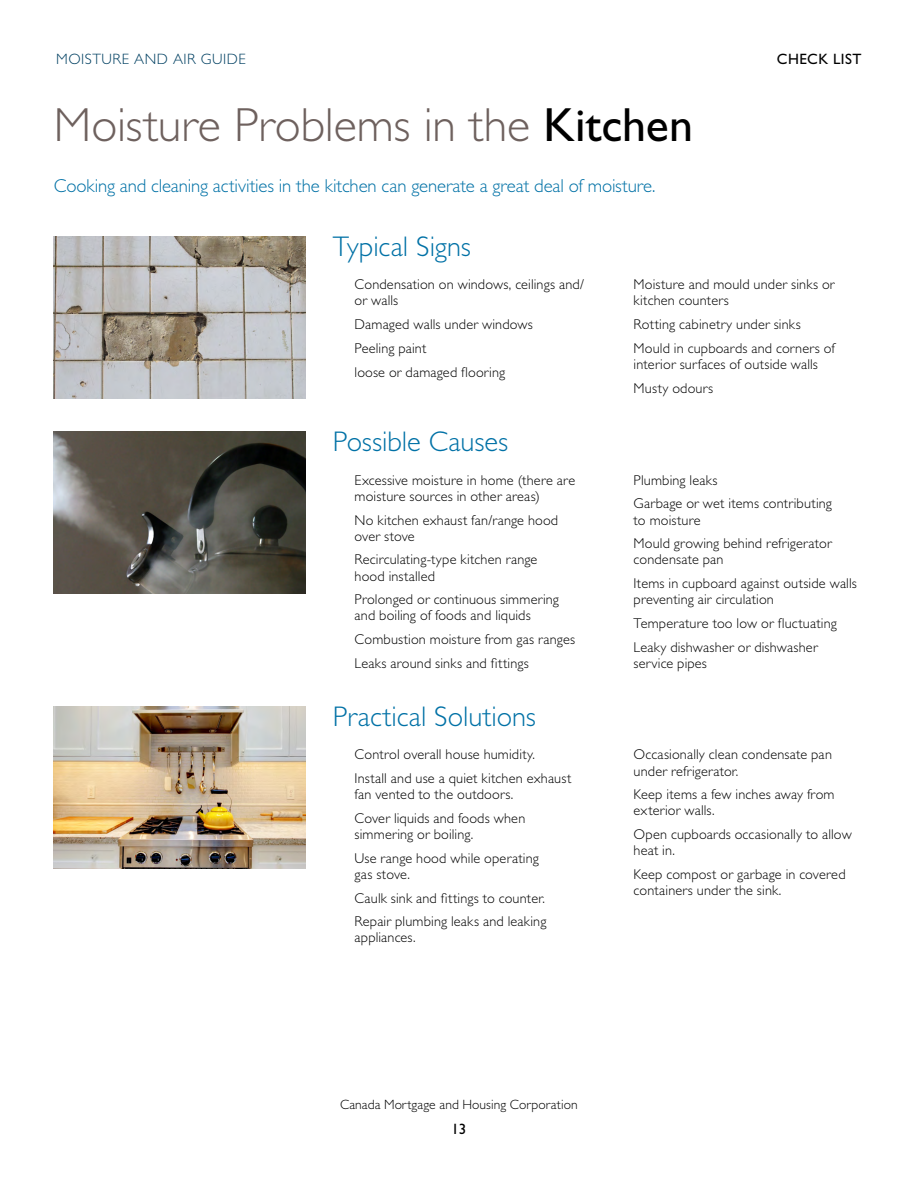
<style>
.page{position:relative;width:918px;height:1188px;background:#fff}
.page>*{position:absolute;margin:0;border:0;box-sizing:border-box;transform-origin:0 0}
.Head_A_-_Opening_-_3{font:300 48px "Gill Sans Std";letter-spacing:-.005em;color:#6e615e}
.Head_B_-_Check_List{font:300 28.5px "Gill Sans Std";color:#0071a6}
.Text_-_into_Blue_-_1{font:300 18.75px "Gill Sans Std";letter-spacing:-.005em;color:#0071a6}
.t1{font:300 15px "Gill Sans Std";letter-spacing:.035em;color:#004062}
.t2{font:15px "Gill Sans Std";letter-spacing:.03em;color:#000}
.t3{font:300 14.25px/23.7px "Gill Sans Std";letter-spacing:.01em;color:#000}
.t4{font:300 13.5px "Gill Sans Std";letter-spacing:.01em;color:#000}
.s1{font-weight:400;color:#000}
</style>
<div class="page">
<img style="left:54px;top:236px;width:252px;height:162px">
<img style="left:54px;top:432px;width:252px;height:162px">
<img style="left:54px;top:706px;width:252px;height:162px">
<p class="t1" style="left:56px;top:51px;width:191px">MOISTURE AND AIR GUIDE</p>
<p class="t2" style="left:777px;top:51px;width:86px">CHECK LIST</p>
<p class="Head_A_-_Opening_-_3" style="left:54px;top:98px;width:641px">Moisture Problems in the <span class="s1">Kitchen</span></p>
<p class="Text_-_into_Blue_-_1" style="left:54px;top:175px;width:603px">Cooking and cleaning activities in the kitchen can generate a great deal of moisture.</p>
<p class="Head_B_-_Check_List" style="left:333px;top:230px;width:139px">Typical Signs</p>
<p class="t3" style="left:355px;top:277px;width:231px;line-height:16.2px">Condensation on windows, ceilings and/ or walls</p>
<p class="t3" style="left:355px;top:313px;width:180px">Damaged walls under windows<br>Peeling paint<br>loose or damaged flooring</p>
<p class="Head_B_-_Check_List" style="left:333px;top:426px;width:177px">Possible Causes</p>
<p class="t3" style="left:355px;top:472px;width:222px;line-height:16.2px">Excessive moisture in home (there are moisture sources in other areas)</p>
<p class="t3" style="left:355px;top:512px;width:205px;line-height:16.2px">No kitchen exhaust fan/range hood over stove</p>
<p class="t3" style="left:355px;top:552px;width:184px;line-height:16.2px">Recirculating-type kitchen range hood installed</p>
<p class="t3" style="left:355px;top:592px;width:206px;line-height:16.2px">Prolonged or continuous simmering and boiling of foods and liquids</p>
<p class="t3" style="left:355px;top:628px;width:222px">Combustion moisture from gas ranges<br>Leaks around sinks and fittings</p>
<p class="Head_B_-_Check_List" style="left:333px;top:700px;width:205px">Practical Solutions</p>
<p class="t3" style="left:355px;top:743px;width:218px">Control overall house humidity.<br>Install and use a quiet kitchen exhaust</p>
<p class="t3" style="left:355px;top:783px;width:172px">fan vented to the outdoors.<br>Cover liquids and foods when</p>
<p class="t3" style="left:355px;top:823px;width:186px">simmering or boiling.<br>Use range hood while operating</p>
<p class="t3" style="left:355px;top:862px;width:193px">gas stove.<br>Caulk sink and fittings to counter.<br>Repair plumbing leaks and leaking</p>
<p class="t3" style="left:355px;top:926px;width:63px">appliances.</p>
<p class="t3" style="left:634px;top:277px;width:203px;line-height:16.2px">Moisture and mould under sinks or kitchen counters</p>
<p class="t3" style="left:634px;top:313px;width:203px">Rotting cabinetry under sinks<br>Mould in cupboards and corners of</p>
<p class="t3" style="left:634px;top:353px;width:186px">interior surfaces of outside walls<br>Musty odours</p>
<p class="t3" style="left:634px;top:468px;width:200px">Plumbing leaks<br>Garbage or wet items contributing</p>
<p class="t3" style="left:634px;top:508px;width:200px">to moisture<br>Mould growing behind refrigerator</p>
<p class="t3" style="left:634px;top:548px;width:225px">condensate pan<br>Items in cupboard against outside walls</p>
<p class="t3" style="left:634px;top:588px;width:205px">preventing air circulation<br>Temperature too low or fluctuating<br>Leaky dishwasher or dishwasher</p>
<p class="t3" style="left:634px;top:651px;width:75px">service pipes</p>
<p class="t3" style="left:634px;top:747px;width:200px;line-height:16.2px">Occasionally clean condensate pan under refrigerator.</p>
<p class="t3" style="left:634px;top:787px;width:203px;line-height:16.2px">Keep items a few inches away from exterior walls.</p>
<p class="t3" style="left:634px;top:826px;width:220px;line-height:16.2px">Open cupboards occasionally to allow heat in.</p>
<p class="t3" style="left:634px;top:866px;width:214px;line-height:16.2px">Keep compost or garbage in covered containers under the sink.</p>
<p class="t4" style="left:340px;top:1097px;width:239px">Canada Mortgage and Housing Corporation</p>
<p class="t2" style="left:452px;top:1120px;width:16px">13</p>
</div>
